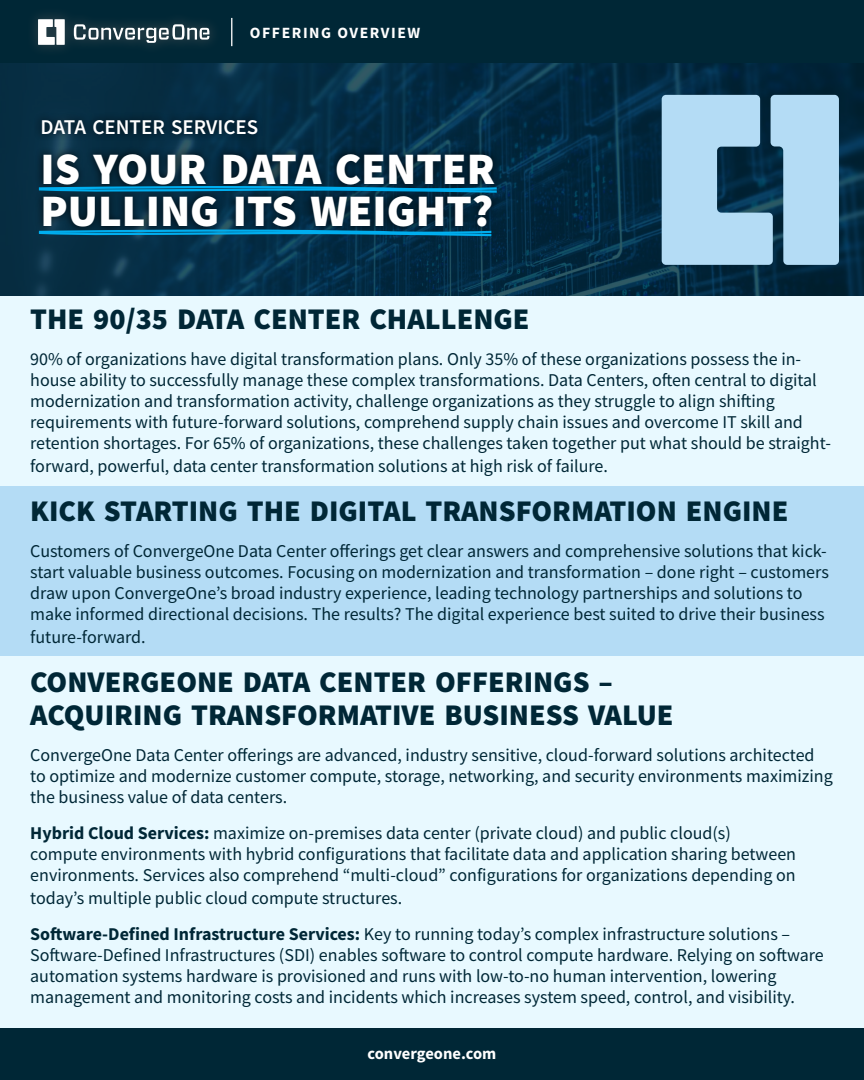
<style>
.page{position:relative;width:864px;height:1080px;background:#fff}
.page>*{position:absolute;margin:0;border:0;box-sizing:border-box;transform-origin:0 0}
.t1{font:900 45px/42px "Source Sans Pro";color:#fff}
.t2{font:900 30px/33px "Source Sans Pro";color:#002736}
.t3{font:600 21px "Source Sans Pro";color:#fff}
.t4{font:18px/21.5px "Source Sans Pro";color:#002736}
.t5{font:700 16.5px "Source Sans Pro";color:#fff}
.t6{font:700 15.6px "Source Sans Pro";letter-spacing:.1em;color:#fff}
.s1{font-weight:700}
</style>
<div class="page">
<div style="left:0;top:1px;width:864px;height:1079px;background:#e8f9ff"></div>
<div style="left:0;top:1028px;width:864px;height:52px;background:#002736"></div>
<svg style="left:0;top:63px;width:864px;height:233px;background:#042c44"></svg>
<div style="left:0;top:486px;width:864px;height:170px;background:#b4dcf5"></div>
<div style="left:0;top:0;width:864px;height:63px;background:#002736"></div>
<div style="left:25px;top:7px;width:197px;height:50px;background:#5a5a5b;opacity:.43"></div>
<svg style="left:74px;top:24px;width:135px;height:19px"></svg>
<svg style="left:38px;top:19px;width:27px;height:26px"></svg>
<svg style="left:231px;top:18px;width:1px;height:28px"></svg>
<svg style="left:662px;top:95px;width:177px;height:170px;background:#93bbd4"></svg>
<div style="left:34px;top:112px;width:467px;height:123px;background:#000;opacity:.75"></div>
<svg style="left:37px;top:185px;width:462px;height:9px;background:#026690"></svg>
<svg style="left:37px;top:228px;width:457px;height:9px;background:#036893"></svg>
<p class="t6" style="left:250px;top:22px;width:172px">OFFERING OVERVIEW</p>
<p class="t3" style="left:40px;top:114px;width:219px">DATA CENTER SERVICES</p>
<h1 class="t1" style="left:40px;top:147px;width:456px">IS YOUR DATA CENTER<br>PULLING ITS WEIGHT?</h1>
<h2 class="t2" style="left:30px;top:302px;width:501px">THE 90/35 DATA CENTER CHALLENGE</h2>
<p class="t4" style="left:30px;top:348px;width:802px">90% of organizations have digital transformation plans. Only 35% of these organizations possess the in&shy;house ability to successfully manage these complex transformations. Data Centers, often central to digital modernization and transformation activity, challenge organizations as they struggle to align shifting requirements with future-forward solutions, comprehend supply chain issues and overcome IT skill and retention shortages. For 65% of organizations, these challenges taken together put what should be straight&shy;forward, powerful, data center transformation solutions at high risk of failure.</p>
<h2 class="t2" style="left:30px;top:494px;width:760px">KICK STARTING THE DIGITAL TRANSFORMATION ENGINE</h2>
<p class="t4" style="left:30px;top:540px;width:800px">Customers of ConvergeOne Data Center offerings get clear answers and comprehensive solutions that kick&shy;start valuable business outcomes. Focusing on modernization and transformation – done right – customers draw upon ConvergeOne’s broad industry experience, leading technology partnerships and solutions to make informed directional decisions. The results? The digital experience best suited to drive their business future-forward.</p>
<h2 class="t2" style="left:30px;top:665px;width:645px">CONVERGEONE DATA CENTER OFFERINGS –<br>ACQUIRING TRANSFORMATIVE BUSINESS VALUE</h2>
<p class="t4" style="left:30px;top:744px;width:804px;line-height:21px">ConvergeOne Data Center offerings are advanced, industry sensitive, cloud-forward solutions architected to optimize and modernize customer compute, storage, networking, and security environments maximizing the business value of data centers.</p>
<p class="t4" style="left:30px;top:822px;width:767px"><span class="s1">Hybrid Cloud Services:</span> maximize on-premises data center (private cloud) and public cloud(s) compute environments with hybrid configurations that facilitate data and application sharing between environments. Services also comprehend “multi-cloud” configurations for organizations depending on today’s multiple public cloud compute structures.</p>
<p class="t4" style="left:30px;top:923px;width:795px;line-height:21px"><span class="s1">Software-Defined Infrastructure Services:</span> Key to running today’s complex infrastructure solutions – Software-Defined Infrastructures (SDI) enables software to control compute hardware. Relying on software automation systems hardware is provisioned and runs with low-to-no human intervention, lowering management and monitoring costs and incidents which increases system speed, control, and visibility.</p>
<p class="t5" style="left:368px;top:1042px;width:130px">convergeone.com</p>
</div>
